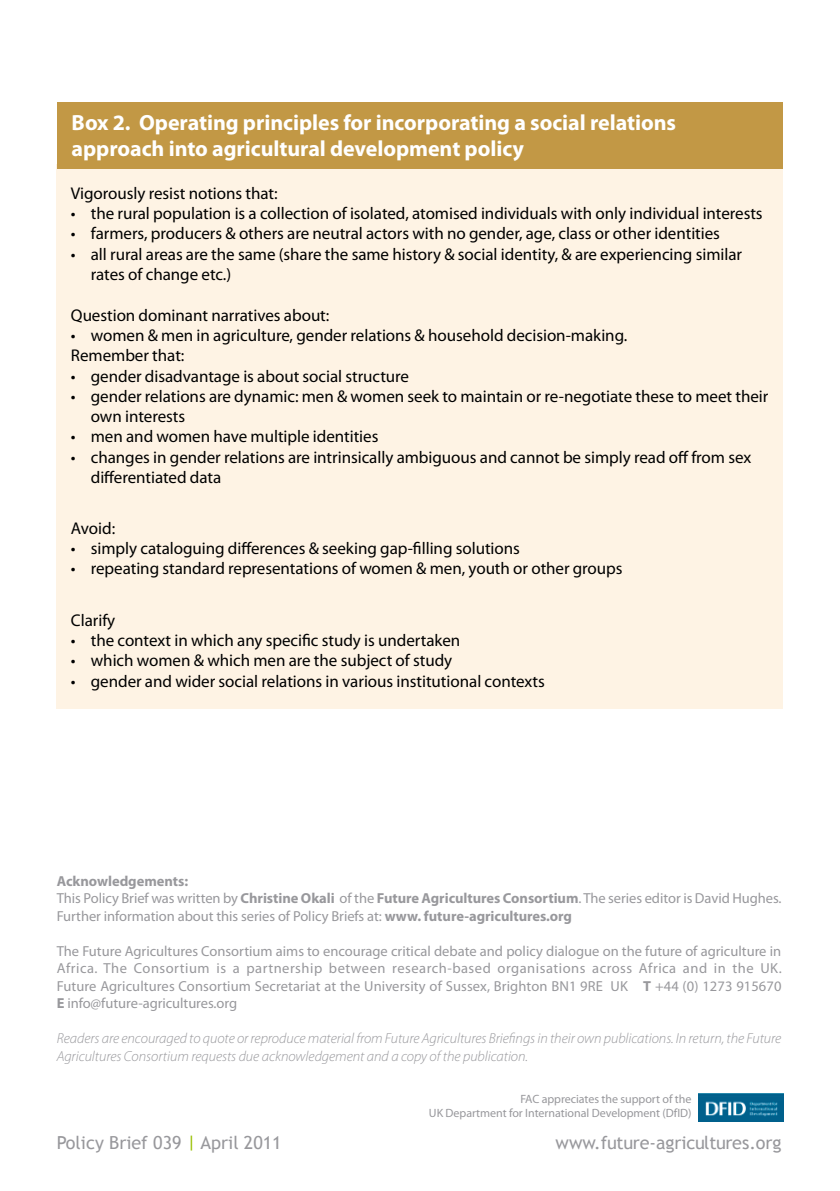
<style>
.page{position:relative;width:840px;height:1191px;background:#fff}
.page>*{position:absolute;margin:0;border:0;box-sizing:border-box;transform-origin:0 0}
.t1{font:700 22px/26px "Myriad Pro";letter-spacing:-.005em;color:#fff}
.t2{font:18px "Trebuchet MS";color:#98989c}
.t3{font:17px/20.2px "Myriad Pro";letter-spacing:-.005em;color:#000}
.t4{font:14.4px/17.6px "Myriad Pro";letter-spacing:-.005em;color:#98989c}
.t5{font:italic 300 14.4px/17.6px "Myriad Pro";letter-spacing:-.005em;color:#98989c}
.t6{font:12px/14px "Myriad Pro";letter-spacing:-.005em;color:#98989c;text-align:right}
.s1{font-weight:700}
.s2{color:#98c000}
</style>
<div class="page">
<img style="left:698px;top:1093px;width:85px;height:28px">
<div style="left:57px;top:164px;width:725px;height:545px;background:#fef3e4"></div>
<div style="left:57px;top:102px;width:725px;height:66px;background:#c29845"></div>
<p class="t1" style="left:72px;top:108px;width:605px">Box 2. Operating principles for incorporating a social relations approach into agricultural development policy</p>
<p class="t3" style="left:71px;top:183px;width:208px">Vigorously resist notions that:</p>
<p class="t3" style="left:71px;top:203px;width:692px">• the rural population is a collection of isolated, atomised individuals with only individual interests</p>
<p class="t3" style="left:71px;top:223px;width:650px">• farmers, producers &amp; others are neutral actors with no gender, age, class or other identities</p>
<p class="t3" style="left:91px;top:244px;width:652px;text-indent:-20px">• all rural areas are the same (share the same history &amp; social identity, &amp; are experiencing similar rates of change etc.)</p>
<p class="t3" style="left:71px;top:304px;width:260px">Question dominant narratives about:</p>
<p class="t3" style="left:71px;top:325px;width:557px">• women &amp; men in agriculture, gender relations &amp; household decision-making.<br>Remember that:</p>
<p class="t3" style="left:71px;top:365px;width:339px">• gender disadvantage is about social structure</p>
<p class="t3" style="left:91px;top:386px;width:678px;text-indent:-20px">• gender relations are dynamic: men &amp; women seek to maintain or re-negotiate these to meet their own interests</p>
<p class="t3" style="left:71px;top:426px;width:309px">• men and women have multiple identities</p>
<p class="t3" style="left:91px;top:447px;width:661px;text-indent:-20px">• changes in gender relations are intrinsically ambiguous and cannot be simply read off from sex differentiated data</p>
<p class="t3" style="left:71px;top:517px;width:46px">Avoid:</p>
<p class="t3" style="left:71px;top:538px;width:450px">• simply cataloguing differences &amp; seeking gap-filling solutions</p>
<p class="t3" style="left:71px;top:558px;width:553px">• repeating standard representations of women &amp; men, youth or other groups</p>
<p class="t3" style="left:71px;top:609px;width:46px">Clarify</p>
<p class="t3" style="left:71px;top:630px;width:391px">• the context in which any specific study is undertaken</p>
<p class="t3" style="left:71px;top:650px;width:382px">• which women &amp; which men are the subject of study</p>
<p class="t3" style="left:71px;top:670px;width:475px">• gender and wider social relations in various institutional contexts</p>
<p class="t4" style="left:57px;top:872px;width:726px"><span class="s1">Acknowledgements:<br></span>This Policy Brief was written by <span class="s1">Christine Okali</span> of the <span class="s1">Future Agricultures Consortium</span>. The series editor is David Hughes.<br>Further information about this series of Policy Briefs at: <span class="s1">www. future-agricultures.org</span></p>
<p class="t4" style="left:57px;top:942px;width:726px;text-align:justify">The Future Agricultures Consortium aims to encourage critical debate and policy dialogue on the future of agriculture in Africa. The Consortium is a partnership between research-based organisations across Africa and in the UK.<br>Future Agricultures Consortium Secretariat at the University of Sussex, Brighton BN1 9RE UK <span class="s1">T</span> +44 (0) 1273 915670<br><span class="s1">E</span> info@future-agricultures.org</p>
<p class="t5" style="left:57px;top:1029px;width:725px">Readers are encouraged to quote or reproduce material from Future Agricultures Briefings in their own publications. In return, the Future<br>Agricultures Consortium requests due acknowledgement and a copy of the publication.</p>
<p class="t6" style="left:428px;top:1091px;width:264px">FAC appreciates the support of the<br>UK Department for International Development (DfID)</p>
<p class="t2" style="left:57px;top:1132px;width:226px">Policy Brief 039 <span class="s2">|</span> April 2011</p>
<p class="t2" style="left:555px;top:1132px;width:227px">www.future-agricultures.org</p>
</div>
